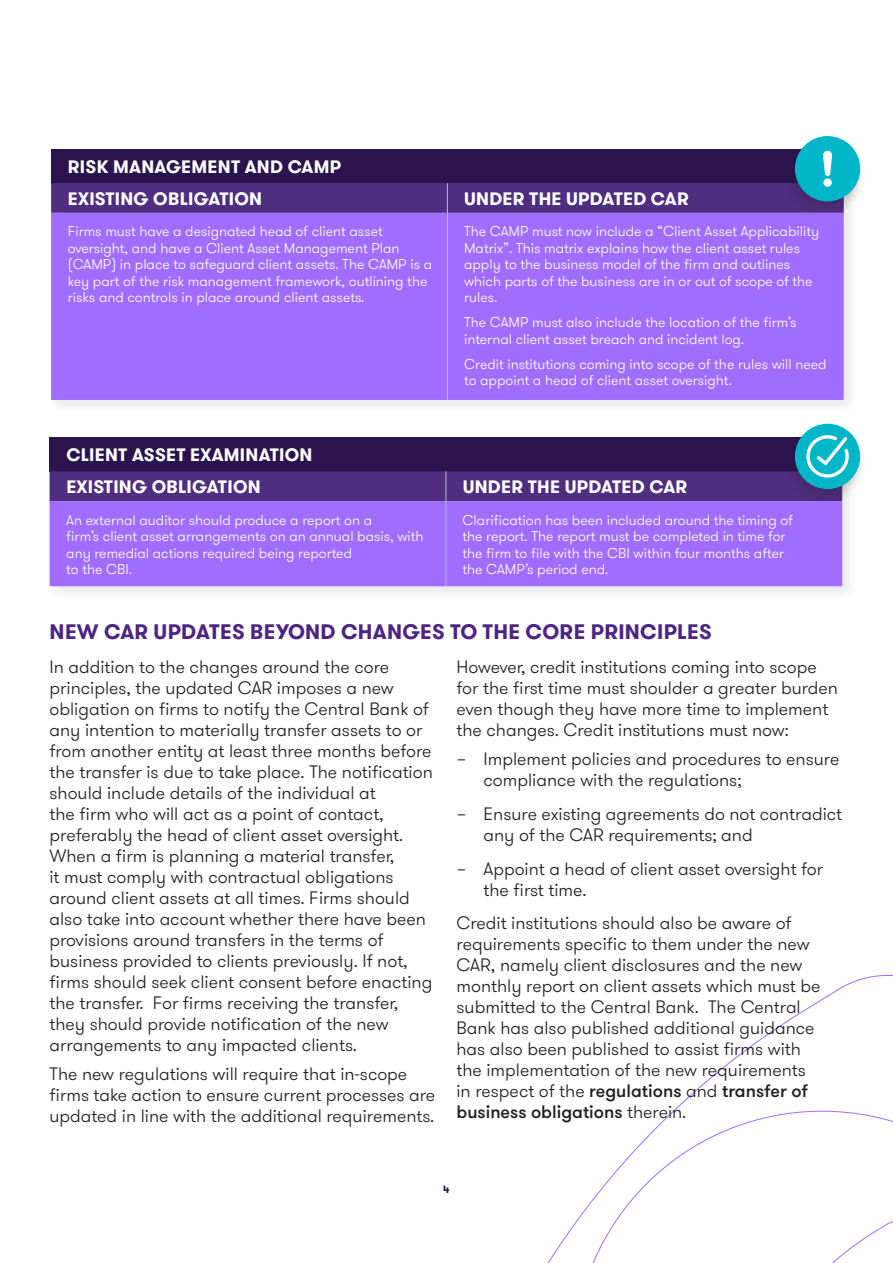
<style>
.page{position:relative;width:893px;height:1263px;background:#fff}
.page>*{position:absolute;margin:0;border:0;box-sizing:border-box;transform-origin:0 0}
.t1{font:700 21px "GT Walsheim";letter-spacing:.015em;color:#4e2582}
.t2{font:300 18px/21px "GT Walsheim";color:#231f20}
.t3{font:700 18px "GT Walsheim";letter-spacing:.015em;color:#fff}
.t4{font:300 14.25px/16.5px "GT Walsheim";color:#fff}
.Page_Number{font:700 10.5px "GT Walsheim";color:#2b144d}
.s1{font-weight:500}
</style>
<div class="page">
<svg style="left:547px;top:975px;width:346px;height:288px"></svg>
<svg style="left:573px;top:1111px;width:320px;height:152px"></svg>
<div style="left:46px;top:434px;width:811px;height:168px;background:#231f20;opacity:.1"></div>
<div style="left:50px;top:501px;width:792px;height:85px;background:#a06dff"></div>
<hr style="left:445px;top:501px;width:1px;height:85px;background:#c1b6d5">
<div style="left:48px;top:146px;width:811px;height:269px;background:#231f20;opacity:.1"></div>
<div style="left:51px;top:149px;width:793px;height:34px;background:#2b144d"></div>
<div style="left:51px;top:213px;width:793px;height:187px;background:#a06dff"></div>
<hr style="left:447px;top:213px;width:1px;height:187px;background:#c1b6d5">
<div style="left:784px;top:423px;width:82px;height:82px;background:#231f20;opacity:.2"></div>
<div style="left:795px;top:424px;width:65px;height:65px;background:#00b6c8;border-radius:50%"></div>
<div style="left:784px;top:135px;width:82px;height:82px;background:#231f20;opacity:.2"></div>
<div style="left:795px;top:136px;width:65px;height:65px;background:#00b6c8;border-radius:50%"></div>
<svg style="left:50px;top:435px;width:799px;height:66px;background:#412e6e"></svg>
<svg style="left:51px;top:151px;width:793px;height:62px"></svg>
<p class="t3" style="left:68px;top:155px;width:275px">RISK MANAGEMENT AND CAMP</p>
<p class="t3" style="left:68px;top:187px;width:196px">EXISTING OBLIGATION</p>
<p class="t3" style="left:464px;top:187px;width:226px">UNDER THE UPDATED CAR</p>
<p class="t4" style="left:68px;top:223px;width:366px">Firms must have a designated head of client asset oversight, and have a Client Asset Management Plan (CAMP) in place to safeguard client assets. The CAMP is a key part of the risk management framework, outlining the risks and controls in place around client assets.</p>
<p class="t4" style="left:464px;top:223px;width:357px">The CAMP must now include a “Client Asset Applicability Matrix”. This matrix explains how the client asset rules apply to the business model of the firm and outlines which parts of the business are in or out of scope of the rules.</p>
<p class="t4" style="left:464px;top:314px;width:334px">The CAMP must also include the location of the firm’s internal client asset breach and incident log.</p>
<p class="t4" style="left:464px;top:356px;width:364px">Credit institutions coming into scope of the rules will need to appoint a head of client asset oversight.</p>
<p class="t3" style="left:66px;top:443px;width:248px">CLIENT ASSET EXAMINATION</p>
<p class="t3" style="left:66px;top:475px;width:196px">EXISTING OBLIGATION</p>
<p class="t3" style="left:463px;top:475px;width:226px">UNDER THE UPDATED CAR</p>
<p class="t4" style="left:66px;top:512px;width:359px">An external auditor should produce a report on a<br>firm’s client asset arrangements on an annual basis, with any remedial actions required being reported<br>to the CBI.</p>
<p class="t4" style="left:463px;top:512px;width:332px">Clarification has been included around the timing of the report. The report must be completed in time for the firm to file with the CBI within four months after the CAMP’s period end.</p>
<p class="t1" style="left:50px;top:618px;width:664px">NEW CAR UPDATES BEYOND CHANGES TO THE CORE PRINCIPLES</p>
<p class="t2" style="left:50px;top:656px;width:385px">In addition to the changes around the core principles, the updated CAR imposes a new obligation on firms to notify the Central Bank of any intention to materially transfer assets to or from another entity at least three months before the transfer is due to take place. The notification should include details of the individual at<br>the firm who will act as a point of contact, preferably the head of client asset oversight.<br>When a firm is planning a material transfer,<br>it must comply with contractual obligations around client assets at all times. Firms should also take into account whether there have been provisions around transfers in the terms of business provided to clients previously. If not, firms should seek client consent before enacting the transfer. For firms receiving the transfer, they should provide notification of the new arrangements to any impacted clients.</p>
<p class="t2" style="left:50px;top:1064px;width:387px">The new regulations will require that in-scope firms take action to ensure current processes are updated in line with the additional requirements.</p>
<p class="t2" style="left:456px;top:656px;width:383px">However, credit institutions coming into scope for the first time must shoulder a greater burden even though they have more time to implement the changes. Credit institutions must now:</p>
<p class="t2" style="left:483px;top:749px;width:357px;text-indent:-27px">− Implement policies and procedures to ensure compliance with the regulations;</p>
<p class="t2" style="left:483px;top:803px;width:360px;text-indent:-27px">− Ensure existing agreements do not contradict any of the CAR requirements; and</p>
<p class="t2" style="left:483px;top:858px;width:341px;text-indent:-27px">− Appoint a head of client asset oversight for the first time.</p>
<p class="t2" style="left:456px;top:913px;width:365px">Credit institutions should also be aware of requirements specific to them under the new CAR, namely client disclosures and the new monthly report on client assets which must be submitted to the Central Bank. The Central Bank has also published additional guidance has also been published to assist firms with the implementation of the new requirements in respect of the <span class="s1">regulations</span> and <span class="s1">transfer of business obligations</span> therein.</p>
<p class="Page_Number" style="left:443px;top:1182px;width:8px">4</p>
</div>
